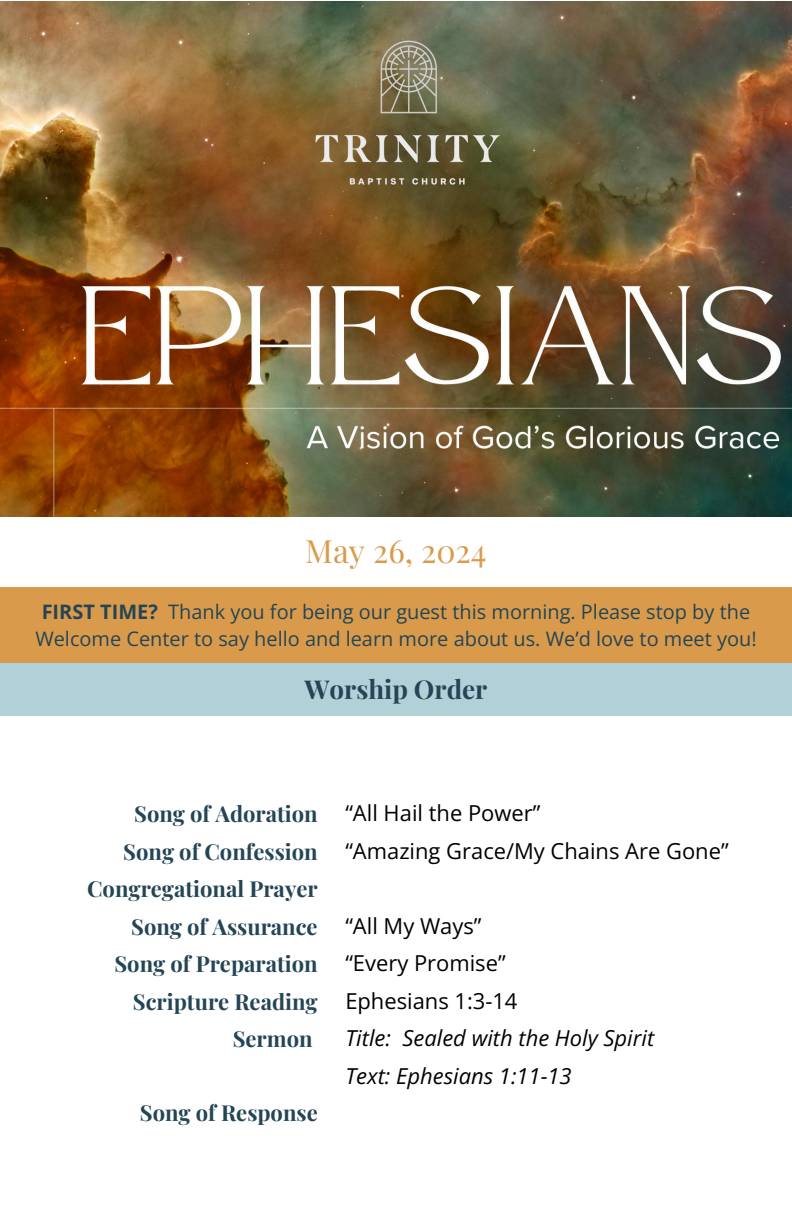
<style>
.page{position:relative;width:792px;height:1224px;background:#fff}
.page>*{position:absolute;margin:0;border:0;box-sizing:border-box;transform-origin:0 0}
.t1{font:32px "Playfair Display";color:#d99b4b}
.t2{font:700 26px "Playfair Display";color:#244556}
.t3{font:700 22px/37.4px "Playfair Display";color:#244556;text-align:right}
.t4{font:22px "Open Sans";color:#000}
.t5{font:italic 22px "Open Sans";color:#000}
.t6{font:20px/27px "Open Sans";color:#244556;text-align:center}
.s1{font-weight:700}
</style>
<div class="page">
<div style="left:0;top:663px;width:792px;height:53px;background:#b1d0d7"></div>
<div style="left:0;top:587px;width:792px;height:76px;background:#d99b4b"></div>
<img style="left:0;top:2px;width:792px;height:515px">
<img style="left:307px;top:32px;width:201px;height:161px">
<h1 class="t1" style="left:305px;top:528px;width:183px">May 26, 2024</h1>
<p class="t6" style="left:35px;top:598px;width:723px"><span class="s1">FIRST TIME?</span> Thank you for being our guest this morning. Please stop by the<br>Welcome Center to say hello and learn more about us. We’d love to meet you!</p>
<p class="t2" style="left:305px;top:671px;width:184px">Worship Order</p>
<p class="t3" style="left:87px;top:795px;width:232px">Song of Adoration<br>Song of Confession<br>Congregational Prayer<br>Song of Assurance<br>Song of Preparation<br>Scripture Reading<br>Sermon</p>
<h2 class="t3" style="left:140px;top:1093px;width:179px">Song of Response</h2>
<h3 class="t4" style="left:345px;top:798px;width:197px">“All Hail the Power”</h3>
<h3 class="t4" style="left:345px;top:835px;width:385px">“Amazing Grace/My Chains Are Gone”</h3>
<p class="t4" style="left:345px;top:910px;width:138px">“All My Ways”</p>
<p class="t4" style="left:345px;top:948px;width:162px">“Every Promise”</p>
<p class="t4" style="left:345px;top:985px;width:174px">Ephesians 1:3-14</p>
<p class="t5" style="left:345px;top:1023px;width:310px">Title: Sealed with the Holy Spirit</p>
<p class="t5" style="left:345px;top:1060px;width:228px">Text: Ephesians 1:11-13</p>
</div>
